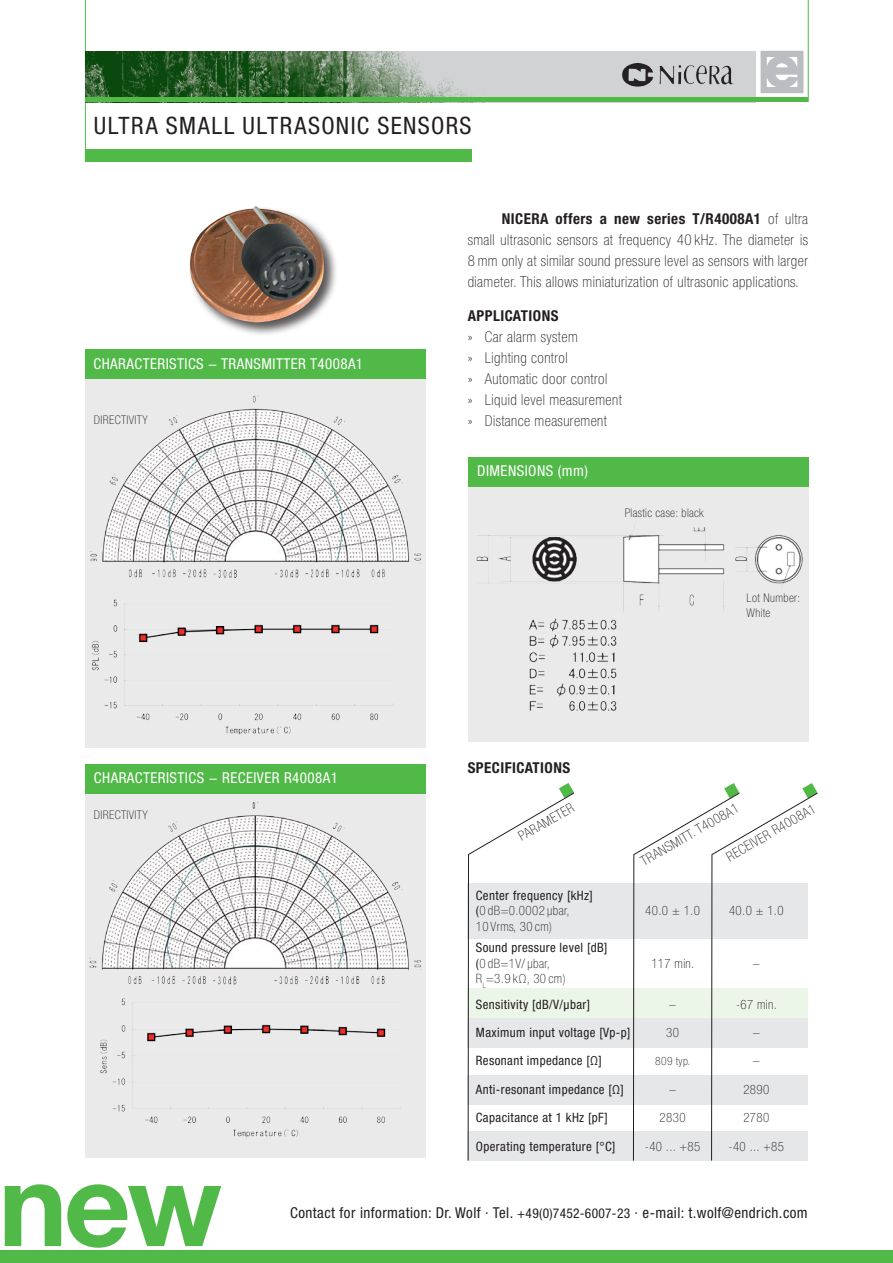
<style>
.page{position:relative;width:893px;height:1263px;background:#fff}
.page>*{position:absolute;margin:0;border:0;box-sizing:border-box;transform-origin:0 0}
.t1{font:700 116.25px "Helvetica Neue LT Std";color:#51b948}
.t2{font:condensed 24px "Helvetica Neue LT Std";letter-spacing:.055em;color:#231f20}
.t3{font:100 condensed 15px/21px "Helvetica Neue LT Std";letter-spacing:.03em;color:#231f20;text-align:justify}
.t4{font:condensed 15px "Helvetica Neue LT Std";letter-spacing:.03em;color:#fff}
.t5{font:condensed 15px "Helvetica Neue LT Std";letter-spacing:.03em;color:#231f20}
.t6{font:700 condensed 15px "Helvetica Neue LT Std";letter-spacing:.03em;color:#231f20}
.t7{font:100 condensed 13.5px "Helvetica Neue LT Std";color:#231f20}
.t8{font:condensed 12.9px "Helvetica Neue LT Std";letter-spacing:.03em;color:#231f20}
.t9{font:100 condensed 12.9px "Helvetica Neue LT Std";letter-spacing:.03em;color:#231f20}
.t10{font:100 condensed 12px "Helvetica Neue LT Std";letter-spacing:.03em;color:#231f20}
.t11{font:100 condensed 11.55px "Helvetica Neue LT Std";letter-spacing:.03em;color:#231f20}
.s1{font-weight:700}
.s2{font-weight:400}
.s3{font-size:13.5px}
</style>
<div class="page">
<div style="left:0;top:1250px;width:893px;height:13px;background:#51b948"></div>
<div style="left:85px;top:149px;width:387px;height:13px;background:#51b948"></div>
<div style="left:761px;top:51px;width:42px;height:42px;border:6px solid #bcbdc0"></div>
<svg style="left:764px;top:55px;width:34px;height:36px"></svg>
<hr style="left:85px;top:0;width:1px;height:162px;background:#51b948">
<div style="left:85px;top:51px;width:670px;height:51px;background:#d1d2d4"></div>
<img style="left:85px;top:51px;width:400px;height:47px">
<hr style="left:85px;top:98px;width:723px;height:4px;background:#51b948">
<hr style="left:808px;top:0;width:1px;height:102px;background:#51b948">
<div style="left:468px;top:988px;width:340px;height:30px;background:#ebf5e8"></div>
<div style="left:469px;top:458px;width:340px;height:284px;background:#eaeaeb"></div>
<div style="left:469px;top:457px;width:340px;height:29px;background:#51b948"></div>
<div style="left:188px;top:205px;width:150px;height:132px;background:#231f20;opacity:.75"></div>
<img style="left:188px;top:209px;width:138px;height:114px">
<img style="left:225px;top:206px;width:98px;height:102px">
<img style="left:468px;top:499px;width:335px;height:135px">
<div style="left:468px;top:1131px;width:340px;height:29px;background:#e6e7e9"></div>
<div style="left:468px;top:1075px;width:340px;height:29px;background:#e6e7e9"></div>
<div style="left:468px;top:1018px;width:340px;height:30px;background:#e6e7e9"></div>
<div style="left:468px;top:883px;width:340px;height:55px;background:#e6e7e9"></div>
<svg style="left:467px;top:783px;width:108px;height:378px"></svg>
<svg style="left:633px;top:783px;width:185px;height:378px"></svg>
<img style="left:496px;top:610px;width:144px;height:101px">
<div style="left:85px;top:350px;width:340px;height:398px;background:#eaeaeb"></div>
<div style="left:85px;top:349px;width:340px;height:30px;background:#51b948"></div>
<img style="left:90px;top:382px;width:336px;height:202px">
<img style="left:91px;top:599px;width:303px;height:136px">
<div style="left:85px;top:765px;width:341px;height:392px;background:#eaeaeb"></div>
<div style="left:85px;top:764px;width:341px;height:30px;background:#51b948"></div>
<img style="left:89px;top:802px;width:332px;height:183px">
<img style="left:100px;top:998px;width:300px;height:140px">
<img style="left:622px;top:63px;width:111px;height:24px">
<p class="t2" style="left:94px;top:112px;width:379px">ULTRA SMALL ULTRASONIC SENSORS</p>
<p class="t4" style="left:94px;top:355px;width:271px">CHARACTERISTICS − TRANSMITTER T4008A1</p>
<p class="t10" style="left:94px;top:413px;width:55px">DIRECTIVITY</p>
<p class="t4" style="left:94px;top:769px;width:246px">CHARACTERISTICS − RECEIVER R4008A1</p>
<p class="t10" style="left:94px;top:807px;width:55px">DIRECTIVITY</p>
<p class="t3" style="left:468px;top:208px;width:342px;text-indent:34px"><span class="s1">NICERA offers a new series T/R4008A1</span> of ultra small ultrasonic sensors at frequency 40 kHz. The diameter is 8 mm only at similar sound pressure level as sensors with larger diameter. This allows miniaturization of ultrasonic applications.</p>
<p class="t6" style="left:468px;top:306px;width:92px">APPLICATIONS</p>
<p class="t3" style="left:468px;top:326px;width:112px">» Car alarm system</p>
<p class="t3" style="left:468px;top:347px;width:101px">» Lighting control</p>
<p class="t3" style="left:468px;top:368px;width:141px">» Automatic door control</p>
<p class="t3" style="left:468px;top:389px;width:155px">» Liquid level measurement</p>
<p class="t3" style="left:468px;top:410px;width:141px">» Distance measurement</p>
<p class="t4" style="left:477px;top:462px;width:112px">DIMENSIONS (mm)</p>
<p class="t10" style="left:625px;top:506px;width:81px">Plastic case: black</p>
<p class="t10" style="left:747px;top:591px;width:55px">Lot Number:</p>
<p class="t10" style="left:747px;top:606px;width:25px">White</p>
<p class="t6" style="left:468px;top:758px;width:104px">SPECIFICATIONS</p>
<p class="t7" style="left:516px;top:831px;width:63px;rotate:-30deg">PARAMETER</p>
<p class="t7" style="left:638px;top:855px;width:112px;rotate:-30deg">TRANSMITT. T4008A1</p>
<p class="t7" style="left:724px;top:851px;width:102px;rotate:-30deg">RECEIVER R4008A1</p>
<p class="t8" style="left:476px;top:887px;width:119px">Center frequency [kHz]</p>
<p class="t9" style="left:476px;top:903px;width:95px"><span class="s2">(</span>0 dB=0.0002 µbar,</p>
<p class="t9" style="left:476px;top:919px;width:78px">10 Vrms, 30 cm)</p>
<p class="t8" style="left:476px;top:940px;width:133px">Sound pressure level [dB]</p>
<p class="t9" style="left:476px;top:956px;width:75px"><span class="s2">(</span>0 dB=1V/ µbar,</p>
<p class="t9" style="left:476px;top:971px;width:91px">R<sub>L</sub>=3.9 kΩ, 30 cm)</p>
<p class="t9" style="left:645px;top:903px;width:56px">40.0 ± 1.0</p>
<p class="t9" style="left:729px;top:903px;width:56px">40.0 ± 1.0</p>
<p class="t9" style="left:651px;top:956px;width:45px">117 min.</p>
<p class="t9" style="left:752px;top:956px;width:9px">−</p>
<p class="t8" style="left:476px;top:996px;width:116px">Sensitivity [dB/V/µbar]</p>
<p class="t9" style="left:669px;top:997px;width:9px">−</p>
<p class="t9" style="left:736px;top:997px;width:42px">-67 min.</p>
<p class="t8" style="left:476px;top:1025px;width:156px">Maximum input voltage [Vp-p]</p>
<p class="t9" style="left:666px;top:1025px;width:14px">30</p>
<p class="t9" style="left:752px;top:1025px;width:9px">−</p>
<p class="t8" style="left:476px;top:1053px;width:128px">Resonant impedance [Ω]</p>
<p class="t11" style="left:655px;top:1054px;width:37px">809 typ.</p>
<p class="t9" style="left:752px;top:1054px;width:9px">−</p>
<p class="t8" style="left:476px;top:1082px;width:150px">Anti-resonant impedance [Ω]</p>
<p class="t9" style="left:669px;top:1082px;width:9px">−</p>
<p class="t9" style="left:743px;top:1082px;width:27px">2890</p>
<p class="t8" style="left:476px;top:1110px;width:133px">Capacitance at 1 kHz [pF]</p>
<p class="t9" style="left:660px;top:1111px;width:27px">2830</p>
<p class="t9" style="left:743px;top:1111px;width:27px">2780</p>
<p class="t8" style="left:476px;top:1139px;width:141px">Operating temperature [°C]</p>
<p class="t9" style="left:645px;top:1139px;width:57px">-40 ... +85</p>
<p class="t9" style="left:729px;top:1139px;width:57px">-40 ... +85</p>
<h1 class="t1" style="left:-1px;top:1133px;width:225px">new</h1>
<p class="t5" style="left:290px;top:1204px;width:519px">Contact for information: Dr. Wolf · Tel. <span class="s3">+49(0)7452-6007-23</span> · e-mail: t.wolf@endrich.com</p>
</div>
